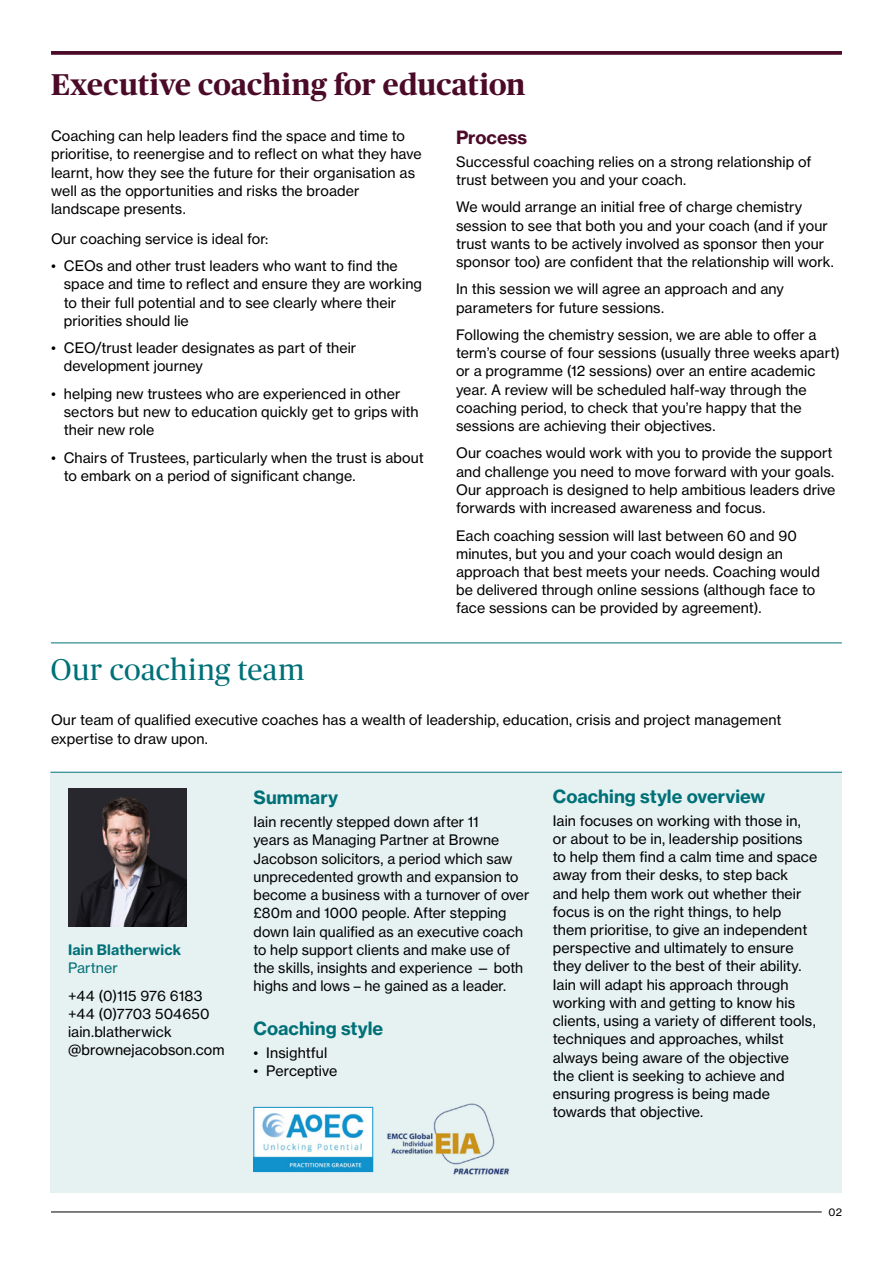
<style>
.page{position:relative;width:893px;height:1263px;background:#fff}
.page>*{position:absolute;margin:0;border:0;box-sizing:border-box;transform-origin:0 0}
.t1{font:700 30px "Publico Headline";letter-spacing:.005em;color:#4b0a28}
.t2{font:30px "Publico Headline";letter-spacing:.015em;color:#007078}
.t3{font:18px "N Haas Grotesk TX Pro 75 Bd";letter-spacing:.005em;color:#007078}
.t4{font:18px "N Haas Grotesk TX Pro 75 Bd";color:#4b0a28}
.t5{font:14.25px/18.3px "N Haas Grotesk TX Pro 55 Rg";letter-spacing:.005em;color:#000}
.t6{font:14.25px "N Haas Grotesk TX Pro 75 Bd";letter-spacing:.015em;color:#007078}
.t7{font:14.25px "N Haas Grotesk TX Pro 55 Rg";letter-spacing:.01em;color:#007078}
.t8{font:10.5px "N Haas Grotesk TX Pro 55 Rg";color:#000}
</style>
<div class="page">
<div style="left:50px;top:772px;width:792px;height:421px;background:#e6f1f1"></div>
<hr style="left:51px;top:1212px;width:771px;height:1px;background:#000">
<svg style="left:51px;top:51px;width:791px;height:4px;background:#551835"></svg>
<hr style="left:51px;top:643px;width:791px;height:1px;background:#007078">
<hr style="left:50px;top:772px;width:792px;height:1px;background:#00767d">
<img style="left:68px;top:789px;width:118px;height:137px">
<img style="left:256px;top:1109px;width:115px;height:61px">
<div style="left:254px;top:1107px;width:119px;height:65px;border:1px solid #1192cc"></div>
<img style="left:387px;top:1103px;width:123px;height:72px">
<h1 class="t1" style="left:51px;top:63px;width:476px">Executive coaching for education</h1>
<p class="t5" style="left:51px;top:127px;width:372px">Coaching can help leaders find the space and time to prioritise, to reenergise and to reflect on what they have learnt, how they see the future for their organisation as well as the opportunities and risks the broader landscape presents.</p>
<p class="t5" style="left:51px;top:229px;width:219px">Our coaching service is ideal for:</p>
<p class="t5" style="left:64px;top:257px;width:360px;text-indent:-13px">• CEOs and other trust leaders who want to find the space and time to reflect and ensure they are working to their full potential and to see clearly where their priorities should lie</p>
<p class="t5" style="left:64px;top:339px;width:294px;text-indent:-13px">• CEO/trust leader designates as part of their development journey</p>
<p class="t5" style="left:64px;top:384px;width:356px;text-indent:-13px">• helping new trustees who are experienced in other sectors but new to education quickly get to grips with their new role</p>
<p class="t5" style="left:64px;top:448px;width:361px;text-indent:-13px">• Chairs of Trustees, particularly when the trust is about to embark on a period of significant change.</p>
<h1 class="t2" style="left:51px;top:649px;width:255px">Our coaching team</h1>
<p class="t4" style="left:456px;top:126px;width:73px">Process</p>
<p class="t5" style="left:456px;top:152px;width:357px">Successful coaching relies on a strong relationship of trust between you and your coach.</p>
<p class="t5" style="left:456px;top:198px;width:379px">We would arrange an initial free of charge chemistry session to see that both you and your coach (and if your trust wants to be actively involved as sponsor then your sponsor too) are confident that the relationship will work.</p>
<p class="t5" style="left:456px;top:280px;width:329px">In this session we will agree an approach and any parameters for future sessions.</p>
<p class="t5" style="left:456px;top:326px;width:386px">Following the chemistry session, we are able to offer a term’s course of four sessions (usually three weeks apart) or a programme (12 sessions) over an entire academic year. A review will be scheduled half-way through the coaching period, to check that you’re happy that the sessions are achieving their objectives.</p>
<p class="t5" style="left:456px;top:444px;width:381px">Our coaches would work with you to provide the support and challenge you need to move forward with your goals.<br>Our approach is designed to help ambitious leaders drive forwards with increased awareness and focus.</p>
<p class="t5" style="left:456px;top:526px;width:365px">Each coaching session will last between 60 and 90 minutes, but you and your coach would design an approach that best meets your needs. Coaching would be delivered through online sessions (although face to face sessions can be provided by agreement).</p>
<p class="t5" style="left:51px;top:711px;width:732px">Our team of qualified executive coaches has a wealth of leadership, education, crisis and project management expertise to draw upon.</p>
<p class="t6" style="left:68px;top:941px;width:115px">Iain Blatherwick</p>
<p class="t7" style="left:68px;top:959px;width:51px">Partner</p>
<p class="t5" style="left:68px;top:986px;width:158px">+44 (0)115 976 6183 +44 (0)7703 504650 iain.blatherwick @brownejacobson.com</p>
<p class="t3" style="left:254px;top:786px;width:86px">Summary</p>
<p class="t5" style="left:254px;top:813px;width:277px">Iain recently stepped down after 11<br>years as Managing Partner at Browne Jacobson solicitors, a period which saw unprecedented growth and expansion to become a business with a turnover of over £80m and 1000 people. After stepping down Iain qualified as an executive coach to help support clients and make use of the skills, insights and experience — both highs and lows – he gained as a leader.</p>
<p class="t3" style="left:254px;top:1017px;width:131px">Coaching style</p>
<p class="t5" style="left:254px;top:1043px;width:75px">• Insightful</p>
<p class="t5" style="left:254px;top:1061px;width:85px">• Perceptive</p>
<p class="t3" style="left:553px;top:785px;width:214px">Coaching style overview</p>
<p class="t5" style="left:553px;top:811px;width:266px">Iain focuses on working with those in, or about to be in, leadership positions to help them find a calm time and space away from their desks, to step back<br>and help them work out whether their focus is on the right things, to help them prioritise, to give an independent perspective and ultimately to ensure they deliver to the best of their ability.<br>Iain will adapt his approach through working with and getting to know his clients, using a variety of different tools, techniques and approaches, whilst always being aware of the objective<br>the client is seeking to achieve and ensuring progress is being made towards that objective.</p>
<p class="t8" style="left:828px;top:1205px;width:15px">02</p>
</div>
